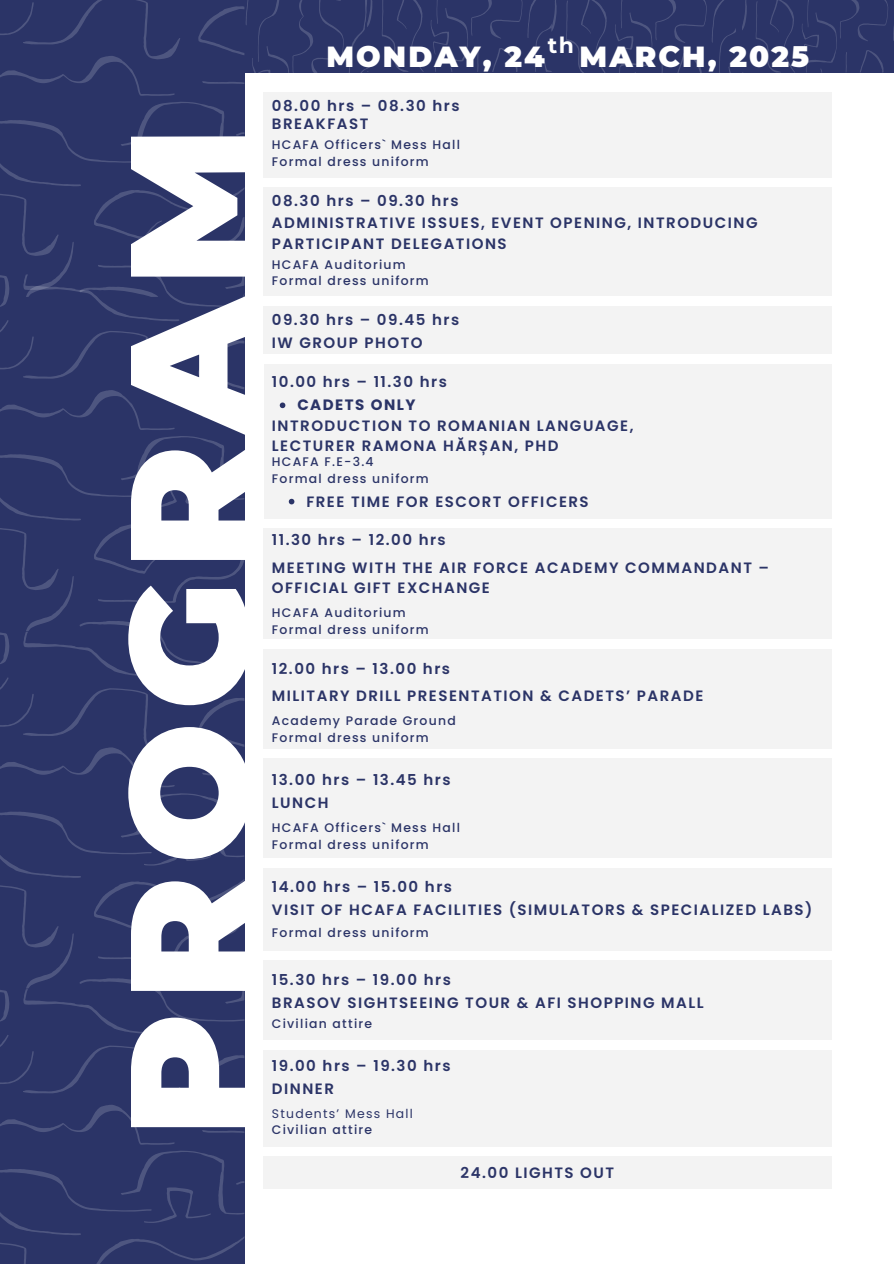
<style>
.page{position:relative;width:894px;height:1264px;background:#fff}
.page>*{position:absolute;margin:0;border:0;box-sizing:border-box;transform-origin:0 0}
.t1{font:900 166.95px "Montserrat";letter-spacing:.075em;color:#fff}
.t2{font:900 28.95px "Montserrat";letter-spacing:.075em;color:#fff}
.t3{font:700 21.9px "Montserrat";color:#fff}
.t4{font:600 15px/20.2px "Poppins";letter-spacing:.1em;color:#2b3467}
.t5{font:700 15px "Poppins";letter-spacing:.1em;color:#2b3467}
.t6{font:500 12.45px "Poppins";letter-spacing:.1em;color:#2b3467}
.t7{font:12.45px "Poppins";letter-spacing:.1em;color:#2b3467}
</style>
<div class="page">
<div style="left:263px;top:649px;width:568px;height:99px;background:#f3f3f3"></div>
<div style="left:263px;top:867px;width:568px;height:83px;background:#f3f3f3"></div>
<div style="left:263px;top:1049px;width:568px;height:97px;background:#f3f3f3"></div>
<div style="left:263px;top:93px;width:568px;height:85px;background:#f3f3f3"></div>
<div style="left:263px;top:188px;width:568px;height:108px;background:#f3f3f3"></div>
<div style="left:263px;top:306px;width:568px;height:48px;background:#f3f3f3"></div>
<div style="left:263px;top:364px;width:568px;height:154px;background:#f3f3f3"></div>
<div style="left:263px;top:528px;width:568px;height:111px;background:#f3f3f3"></div>
<div style="left:263px;top:758px;width:568px;height:99px;background:#f3f3f3"></div>
<div style="left:263px;top:960px;width:568px;height:79px;background:#f3f3f3"></div>
<div style="left:263px;top:1156px;width:568px;height:32px;background:#f3f3f3"></div>
<div style="left:242px;top:0;width:651px;height:73px;background:#2b3467"></div>
<svg style="left:742px;top:0;width:4px;height:30px"></svg>
<svg style="left:756px;top:0;width:39px;height:72px"></svg>
<svg style="left:802px;top:0;width:86px;height:72px"></svg>
<svg style="left:566px;top:0;width:41px;height:73px"></svg>
<svg style="left:615px;top:0;width:120px;height:73px"></svg>
<svg style="left:382px;top:0;width:42px;height:72px"></svg>
<svg style="left:431px;top:0;width:125px;height:72px"></svg>
<svg style="left:0;top:0;width:373px;height:1263px"></svg>
<p class="t1" style="left:86px;top:1136px;width:1011px;rotate:-90deg">PROGRAM</p>
<p class="t3" style="left:547px;top:32px;width:28px">th</p>
<p class="t2" style="left:326px;top:39px;width:484px">MONDAY, 24 MARCH, 2025</p>
<p class="t4" style="left:272px;top:95px;width:189px">08.00 hrs – 08.30 hrs</p>
<p class="t6" style="left:272px;top:136px;width:189px">HCAFA Officers` Mess Hall</p>
<p class="t6" style="left:272px;top:153px;width:158px">Formal dress uniform</p>
<p class="t4" style="left:272px;top:114px;width:98px">BREAKFAST</p>
<p class="t4" style="left:272px;top:190px;width:188px">08.30 hrs – 09.30 hrs</p>
<p class="t4" style="left:272px;top:213px;width:487px">ADMINISTRATIVE ISSUES, EVENT OPENING, INTRODUCING<br>PARTICIPANT DELEGATIONS</p>
<p class="t6" style="left:272px;top:255px;width:135px">HCAFA Auditorium</p>
<p class="t6" style="left:272px;top:272px;width:158px">Formal dress uniform</p>
<h2 class="t4" style="left:272px;top:309px;width:189px">09.30 hrs – 09.45 hrs</h2>
<h3 class="t4" style="left:272px;top:332px;width:152px">IW GROUP PHOTO</h3>
<p class="t4" style="left:272px;top:372px;width:176px">10.00 hrs – 11.30 hrs</p>
<h1 class="t5" style="left:297px;top:394px;width:120px">CADETS ONLY</h1>
<p class="t4" style="left:272px;top:415px;width:363px">INTRODUCTION TO ROMANIAN LANGUAGE,</p>
<p class="t4" style="left:272px;top:435px;width:288px">LECTURER RAMONA HĂRȘAN, PHD</p>
<p class="t6" style="left:272px;top:453px;width:103px">HCAFA F.E-3.4</p>
<p class="t6" style="left:272px;top:470px;width:158px">Formal dress uniform</p>
<p class="t4" style="left:306px;top:491px;width:284px">FREE TIME FOR ESCORT OFFICERS</p>
<p class="t4" style="left:272px;top:530px;width:175px">11.30 hrs – 12.00 hrs</p>
<p class="t4" style="left:272px;top:557px;width:498px">MEETING WITH THE AIR FORCE ACADEMY COMMANDANT –<br>OFFICIAL GIFT EXCHANGE</p>
<p class="t6" style="left:272px;top:604px;width:135px">HCAFA Auditorium</p>
<p class="t6" style="left:272px;top:621px;width:158px">Formal dress uniform</p>
<p class="t4" style="left:272px;top:658px;width:180px">12.00 hrs – 13.00 hrs</p>
<p class="t4" style="left:272px;top:685px;width:433px">MILITARY DRILL PRESENTATION &amp; CADETS’ PARADE</p>
<h4 class="t6" style="left:272px;top:712px;width:185px">Academy Parade Ground</h4>
<p class="t6" style="left:272px;top:729px;width:158px">Formal dress uniform</p>
<p class="t4" style="left:272px;top:769px;width:180px">13.00 hrs – 13.45 hrs</p>
<p class="t6" style="left:272px;top:819px;width:189px">HCAFA Officers` Mess Hall</p>
<p class="t6" style="left:272px;top:835px;width:158px">Formal dress uniform</p>
<p class="t4" style="left:272px;top:792px;width:58px">LUNCH</p>
<p class="t4" style="left:272px;top:876px;width:182px">14.00 hrs – 15.00 hrs</p>
<p class="t6" style="left:272px;top:924px;width:158px">Formal dress uniform</p>
<p class="t4" style="left:272px;top:899px;width:542px">VISIT OF HCAFA FACILITIES (SIMULATORS &amp; SPECIALIZED LABS)</p>
<p class="t4" style="left:272px;top:969px;width:180px">15.30 hrs – 19.00 hrs</p>
<p class="t6" style="left:272px;top:1014px;width:102px">Civilian attire</p>
<p class="t4" style="left:272px;top:992px;width:433px">BRASOV SIGHTSEEING TOUR &amp; AFI SHOPPING MALL</p>
<p class="t4" style="left:272px;top:1055px;width:180px">19.00 hrs – 19.30 hrs</p>
<p class="t7" style="left:272px;top:1104px;width:142px">Students’ Mess Hall</p>
<p class="t6" style="left:272px;top:1121px;width:102px">Civilian attire</p>
<p class="t4" style="left:272px;top:1078px;width:64px">DINNER</p>
<p class="t4" style="left:460px;top:1162px;width:155px">24.00 LIGHTS OUT</p>
</div>
